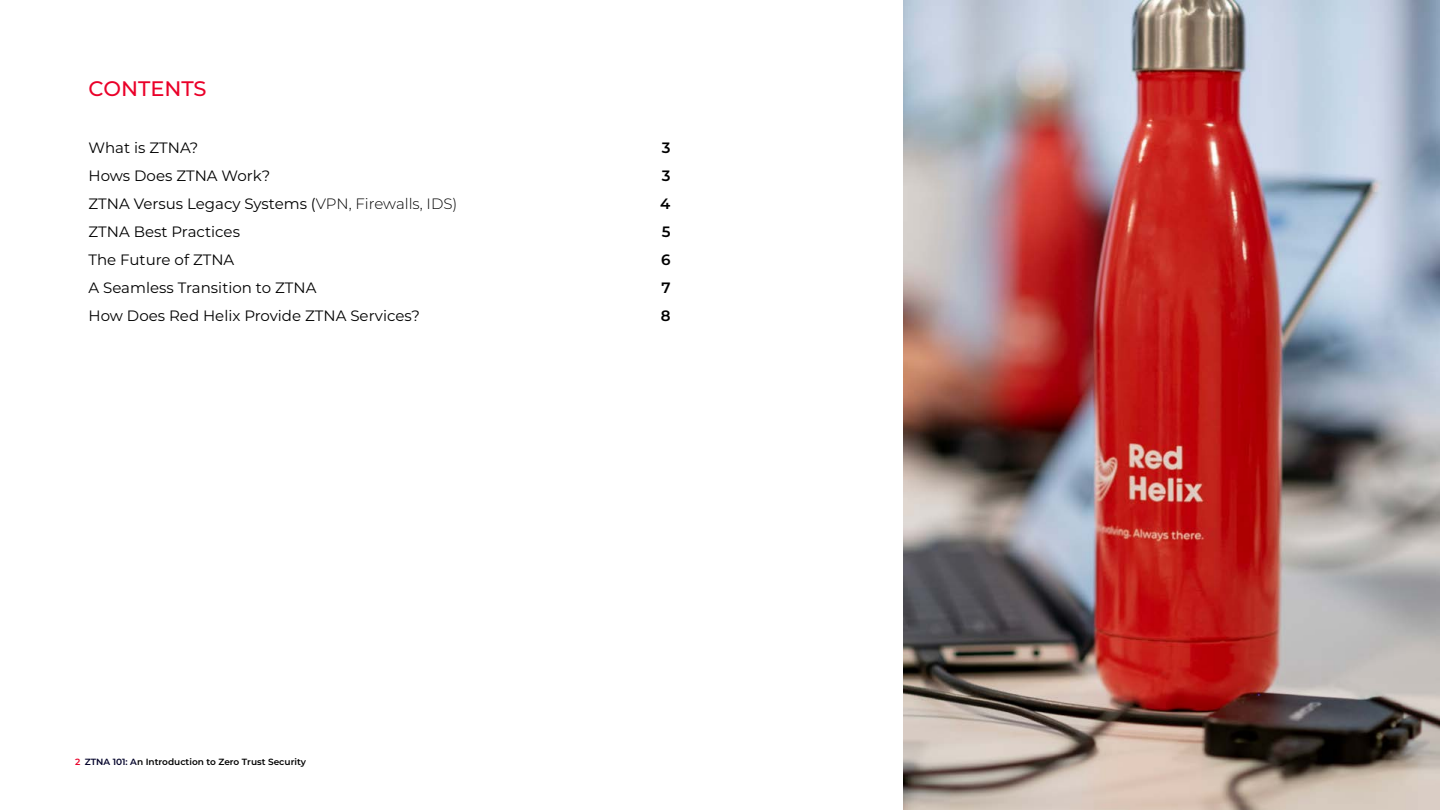
<style>
.page{position:relative;width:1440px;height:810px;background:#fff}
.page>*{position:absolute;margin:0;border:0;box-sizing:border-box;transform-origin:0 0}
.t1{font:500 21px "Montserrat";color:#ea0029}
.t2{font:15px "Montserrat";color:#000}
.t3{font:600 15px "Montserrat";color:#000}
.t4{font:600 9px "Montserrat";color:#000}
.s1{font-weight:300}
.s2{color:#ea0029}
.s3{color:#000029}
</style>
<div class="page">
<img style="left:903px;top:0;width:537px;height:810px">
<h1 class="t1" style="left:89px;top:74px;width:120px">CONTENTS</h1>
<p class="t2" style="left:89px;top:138px;width:111px">What is ZTNA?</p>
<p class="t3" style="left:662px;top:137px;width:10px">3</p>
<p class="t2" style="left:89px;top:166px;width:183px">Hows Does ZTNA Work?</p>
<p class="t3" style="left:662px;top:165px;width:10px">3</p>
<p class="t2" style="left:89px;top:194px;width:370px">ZTNA Versus Legacy Systems (<span class="s1">VPN, Firewalls, IDS)</span></p>
<p class="t3" style="left:660px;top:193px;width:12px">4</p>
<p class="t2" style="left:89px;top:222px;width:153px">ZTNA Best Practices</p>
<p class="t3" style="left:662px;top:221px;width:10px">5</p>
<p class="t2" style="left:89px;top:250px;width:147px">The Future of ZTNA</p>
<p class="t3" style="left:661px;top:249px;width:11px">6</p>
<p class="t2" style="left:89px;top:278px;width:229px">A Seamless Transition to ZTNA</p>
<p class="t3" style="left:661px;top:277px;width:11px">7</p>
<p class="t2" style="left:89px;top:306px;width:333px">How Does Red Helix Provide ZTNA Services?</p>
<p class="t3" style="left:661px;top:305px;width:11px">8</p>
<p class="t4" style="left:75px;top:755px;width:232px"><span class="s2">2</span> <span class="s3">ZTNA 101: A</span>n Introduction to Zero Trust Security</p>
</div>
